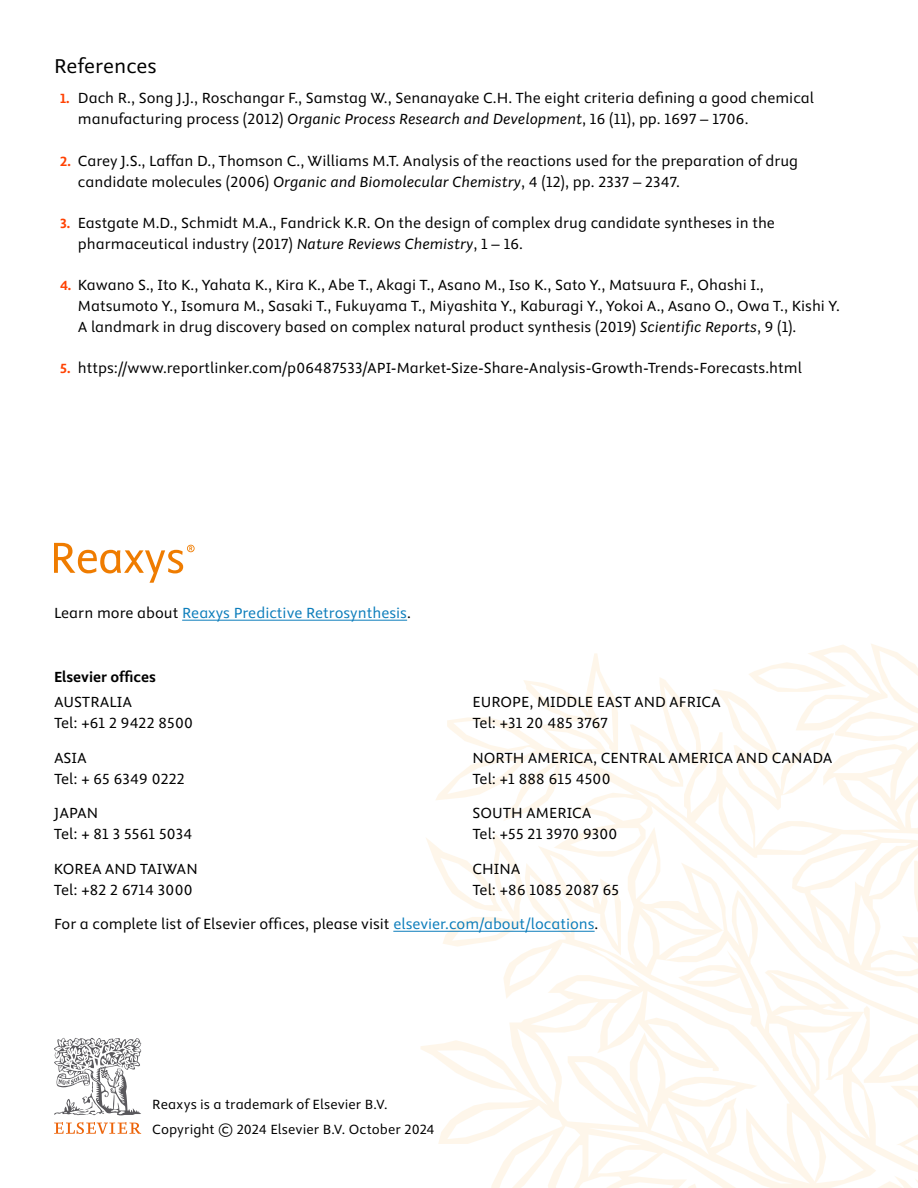
<style>
.page{position:relative;width:918px;height:1188px;background:#fff}
.page>*{position:absolute;margin:0;border:0;box-sizing:border-box;transform-origin:0 0}
.t1{font:22.5px "Elsevier Sans";color:#000}
.t2{font:16.5px/21px "Elsevier Sans";color:#000}
.t3{font:16.5px "Elsevier Sans";color:#0c7dbb}
.t4{font:700 16.5px "Elsevier Sans";color:#000}
.t5{font:15px/25px "Elsevier Sans";color:#000}
.s1{font-weight:700;font-size:15px;color:#ff4203}
.s2{font-style:italic}
.s3{color:#000}
.s4{color:#0c7dbb}
</style>
<div class="page">
<svg style="left:54px;top:543px;width:141px;height:40px"></svg>
<svg style="left:54px;top:1122px;width:87px;height:12px"></svg>
<svg style="left:54px;top:1038px;width:87px;height:77px"></svg>
<svg style="left:420px;top:930px;width:498px;height:258px"></svg>
<svg style="left:435px;top:644px;width:483px;height:460px"></svg>
<svg style="left:914px;top:861px;width:4px;height:100px"></svg>
<svg style="left:680px;top:1184px;width:23px;height:4px"></svg>
<svg style="left:896px;top:1133px;width:22px;height:39px"></svg>
<svg style="left:426px;top:834px;width:97px;height:113px"></svg>
<svg style="left:630px;top:677px;width:71px;height:110px"></svg>
<svg style="left:523px;top:653px;width:95px;height:104px"></svg>
<svg style="left:713px;top:645px;width:175px;height:165px"></svg>
<hr style="left:393px;top:931px;width:202px;height:1px;background:#0c7dbb">
<hr style="left:182px;top:620px;width:225px;height:1px;background:#0c7dbb">
<h1 class="t1" style="left:54px;top:54px;width:104px">References</h1>
<p class="t2" style="left:78px;top:88px;width:738px;text-indent:-18px"><span class="s1">1.</span> Dach R., Song J.J., Roschangar F., Samstag W., Senanayake C.H. The eight criteria defining a good chemical manufacturing process (2012) <span class="s2">Organic Process Research and Development</span>, 16 (11), pp. 1697 – 1706.</p>
<p class="t2" style="left:78px;top:150px;width:722px;text-indent:-18px"><span class="s1">2.</span> Carey J.S., Laffan D., Thomson C., Williams M.T. Analysis of the reactions used for the preparation of drug candidate molecules (2006) <span class="s2">Organic and Biomolecular Chemistry</span>, 4 (12), pp. 2337 – 2347.</p>
<p class="t2" style="left:78px;top:213px;width:699px;text-indent:-18px"><span class="s1">3.</span> Eastgate M.D., Schmidt M.A., Fandrick K.R. On the design of complex drug candidate syntheses in the pharmaceutical industry (2017) <span class="s2">Nature Reviews Chemistry</span>, 1 – 16.</p>
<p class="t2" style="left:78px;top:275px;width:764px;text-indent:-18px"><span class="s1">4.</span> Kawano S., Ito K., Yahata K., Kira K., Abe T., Akagi T., Asano M., Iso K., Sato Y., Matsuura F., Ohashi I.,<br>Matsumoto Y., Isomura M., Sasaki T., Fukuyama T., Miyashita Y., Kaburagi Y., Yokoi A., Asano O., Owa T., Kishi Y.<br>A landmark in drug discovery based on complex natural product synthesis (2019) <span class="s2">Scientific Reports</span>, 9 (1).</p>
<p class="t2" style="left:60px;top:358px;width:743px"><span class="s1">5.</span> https://www.reportlinker.com/p06487533/API-Market-Size-Share-Analysis-Growth-Trends-Forecasts.html</p>
<p class="t3" style="left:54px;top:604px;width:358px"><span class="s3">Learn more about</span> Reaxys Predictive Retrosynthesis<span class="s3">.</span></p>
<p class="t4" style="left:54px;top:667px;width:104px">Elsevier offices</p>
<p class="t2" style="left:54px;top:692px;width:140px">AUSTRALIA<br>Tel: +61 2 9422 8500</p>
<p class="t2" style="left:54px;top:748px;width:132px">ASIA<br>Tel: + 65 6349 0222</p>
<p class="t2" style="left:54px;top:803px;width:140px">JAPAN<br>Tel: + 81 3 5561 5034</p>
<p class="t2" style="left:54px;top:859px;width:145px">KOREA AND TAIWAN<br>Tel: +82 2 6714 3000</p>
<p class="t2" style="left:473px;top:692px;width:250px">EUROPE, MIDDLE EAST AND AFRICA<br>Tel: +31 20 485 3767</p>
<p class="t2" style="left:473px;top:748px;width:362px">NORTH AMERICA, CENTRAL AMERICA AND CANADA<br>Tel: +1 888 615 4500</p>
<p class="t2" style="left:473px;top:803px;width:146px">SOUTH AMERICA<br>Tel: +55 21 3970 9300</p>
<p class="t2" style="left:473px;top:859px;width:148px">CHINA<br>Tel: +86 1085 2087 65</p>
<p class="t2" style="left:54px;top:914px;width:546px">For a complete list of Elsevier offices, please visit <span class="s4">elsevier.com/about/locations</span>.</p>
<p class="t5" style="left:152px;top:1092px;width:284px">Reaxys is a trademark of Elsevier B.V.<br>Copyright © 2024 Elsevier B.V. October 2024</p>
</div>
